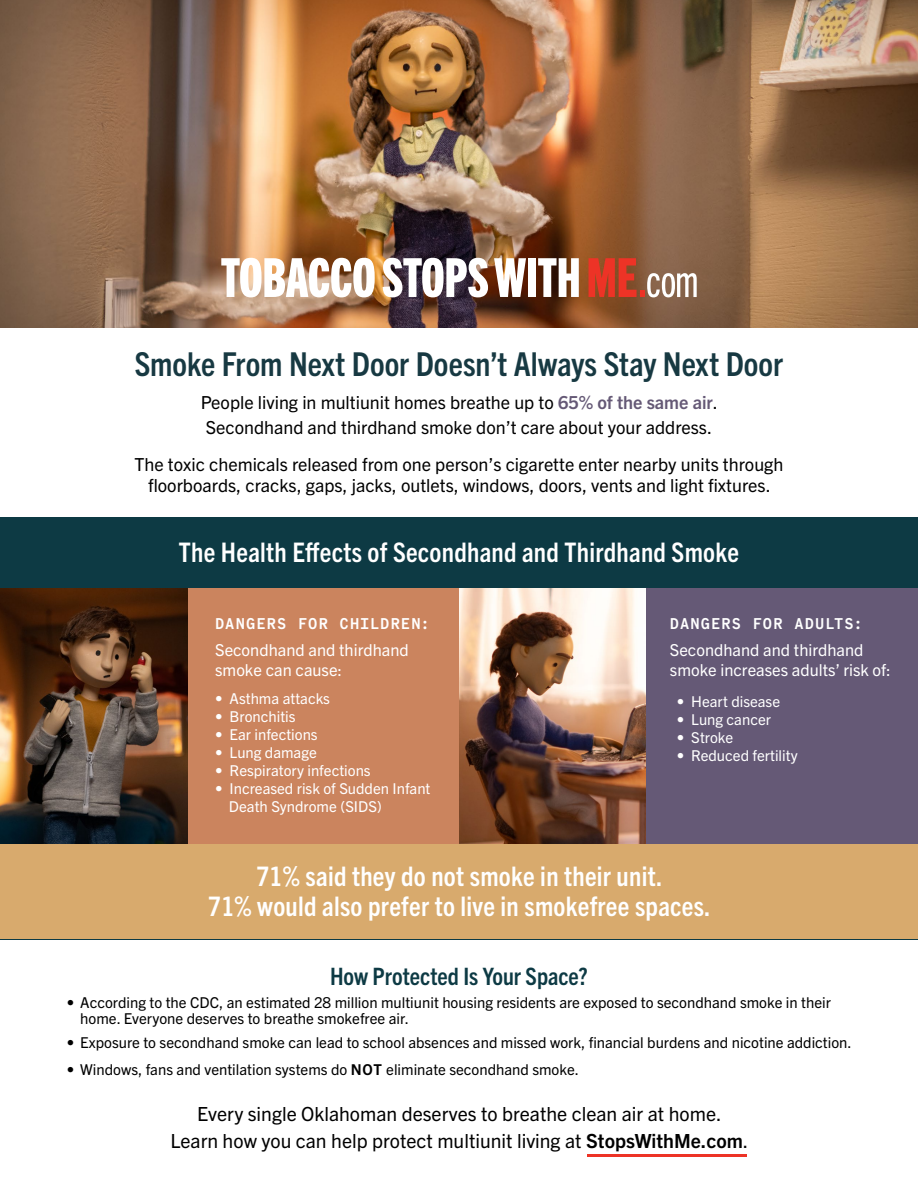
<style>
.page{position:relative;width:918px;height:1188px;background:#fff}
.page>*{position:absolute;margin:0;border:0;box-sizing:border-box;transform-origin:0 0}
.t1{font:700 condensed 33px "Trade Gothic Next LT Pro";color:#173942}
.t2{font:700 condensed 27px/30px "Trade Gothic Next LT Pro";letter-spacing:.01em;color:#fff;text-align:center}
.t3{font:700 condensed 24px "Trade Gothic Next LT Pro";color:#0d3a44}
.t4{font:19.5px/27px "Trade Gothic Next LT Pro";color:#000;text-align:center}
.t5{font:18px/25.5px "Trade Gothic Next LT Pro";color:#000}
.t6{font:16.5px/19.5px "Trade Gothic Next LT Pro";color:#fff}
.t7{font:700 16.5px "Code Saver";letter-spacing:.065em;color:#fff}
.t8{font:15px/16.5px "Trade Gothic Next LT Pro";color:#000}
.t9{font:15px/18px "Trade Gothic Next LT Pro";color:#fff}
.s1{font-weight:700;color:#655976}
.s2{font-weight:700}
</style>
<div class="page">
<img style="left:0;top:0;width:918px;height:327px">
<svg style="left:221px;top:258px;width:154px;height:39px"></svg>
<svg style="left:383px;top:258px;width:105px;height:39px"></svg>
<svg style="left:494px;top:258px;width:32px;height:39px"></svg>
<div style="left:528px;top:258px;width:8px;height:39px;background:#fff"></div>
<svg style="left:538px;top:258px;width:41px;height:39px"></svg>
<svg style="left:589px;top:258px;width:108px;height:39px;background:#b76551"></svg>
<div style="left:0;top:518px;width:918px;height:422px;background:#0d3a44"></div>
<div style="left:0;top:838px;width:918px;height:101px;background:#d8aa6d"></div>
<div style="left:0;top:588px;width:459px;height:256px;background:#cb845e"></div>
<img style="left:0;top:588px;width:188px;height:256px">
<img style="left:459px;top:588px;width:188px;height:256px">
<div style="left:647px;top:588px;width:271px;height:256px;background:#655976"></div>
<hr style="left:587px;top:1154px;width:160px;height:2px;background:#ed3326">
<h1 class="t1" style="left:135px;top:342px;width:650px">Smoke From Next Door Doesn’t Always Stay Next Door</h1>
<p class="t5" style="left:201px;top:388px;width:519px">People living in multiunit homes breathe up to <span class="s1">65% of the same air</span>.<br>Secondhand and thirdhand smoke don’t care about your address.</p>
<p class="t5" style="left:135px;top:452px;width:650px;line-height:21.6px;text-align:center">The toxic chemicals released from one person’s cigarette enter nearby units through floorboards, cracks, gaps, jacks, outlets, windows, doors, vents and light fixtures.</p>
<h2 class="t2" style="left:179px;top:536px;width:562px">The Health Effects of Secondhand and Thirdhand Smoke</h2>
<p class="t7" style="left:215px;top:613px;width:216px">DANGERS FOR CHILDREN:</p>
<p class="t6" style="left:215px;top:639px;width:195px">Secondhand and thirdhand smoke can cause:</p>
<p class="t9" style="left:215px;top:689px;width:116px">• Asthma attacks</p>
<p class="t9" style="left:215px;top:707px;width:82px">• Bronchitis</p>
<p class="t9" style="left:215px;top:725px;width:104px">• Ear infections</p>
<p class="t9" style="left:215px;top:743px;width:103px">• Lung damage</p>
<p class="t9" style="left:215px;top:761px;width:157px">• Respiratory infections</p>
<p class="t9" style="left:229px;top:779px;width:203px;text-indent:-14px">• Increased risk of Sudden Infant<br>Death Syndrome (SIDS)</p>
<p class="t7" style="left:670px;top:613px;width:194px">DANGERS FOR ADULTS:</p>
<p class="t6" style="left:670px;top:639px;width:222px">Secondhand and thirdhand smoke increases adults’ risk of:</p>
<p class="t9" style="left:677px;top:692px;width:105px">• Heart disease</p>
<p class="t9" style="left:677px;top:710px;width:96px">• Lung cancer</p>
<p class="t9" style="left:677px;top:728px;width:58px">• Stroke</p>
<p class="t9" style="left:677px;top:746px;width:122px">• Reduced fertility</p>
<h2 class="t2" style="left:208px;top:860px;width:504px">71% said they do not smoke in their unit.<br>71% would also prefer to live in smokefree spaces.</h2>
<h3 class="t3" style="left:330px;top:959px;width:259px">How Protected Is Your Space?</h3>
<p class="t8" style="left:80px;top:993px;width:752px;text-indent:-14px">• According to the CDC, an estimated 28 million multiunit housing residents are exposed to secondhand smoke in their home. Everyone deserves to breathe smokefree air.</p>
<p class="t8" style="left:67px;top:1033px;width:786px">• Exposure to secondhand smoke can lead to school absences and missed work, financial burdens and nicotine addiction.</p>
<p class="t8" style="left:67px;top:1061px;width:514px">• Windows, fans and ventilation systems do <span class="s2">NOT</span> eliminate secondhand smoke.</p>
<h3 class="t4" style="left:170px;top:1099px;width:579px">Every single Oklahoman deserves to breathe clean air at home.<br>Learn how you can help protect multiunit living at <span class="s2">StopsWithMe.com</span>.</h3>
</div>
